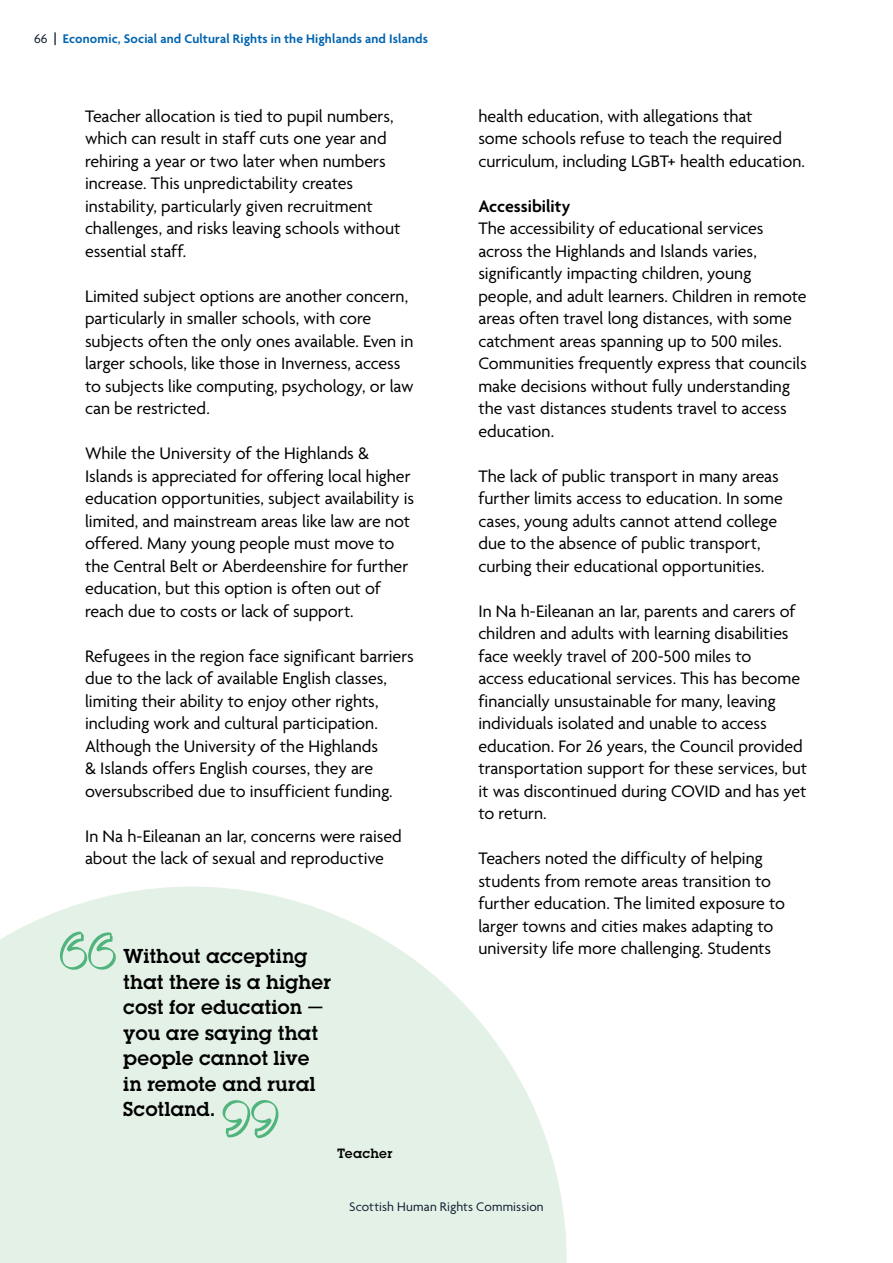
<style>
.page{position:relative;width:893px;height:1263px;background:#fff}
.page>*{position:absolute;margin:0;border:0;box-sizing:border-box;transform-origin:0 0}
.Body{font:18px/22.5px "Agenda";color:#000}
.t1{font:18px/25.5px "Lubalin Demi";letter-spacing:-.005em;color:#000}
.Body-2{font:600 18px "Agenda";color:#000}
.t2{font:600 13.5px "Agenda";letter-spacing:.015em;color:#0064b0}
.Body-3{font:13.5px "Agenda";letter-spacing:.01em;color:#121e32}
.Quotee{font:12px "Lubalin Demi";letter-spacing:.01em;color:#000}
.s1{font-weight:400;color:#121e32}
.s2{color:#121e32}
</style>
<div class="page">
<svg style="left:0;top:887px;width:567px;height:376px;fill:#e4f1e7"></svg>
<svg style="left:58px;top:931px;width:59px;height:40px;background:#badfc9"></svg>
<svg style="left:221px;top:1099px;width:59px;height:39px;background:#b9dfc8"></svg>
<p class="t2" style="left:34px;top:32px;width:395px"><span class="s1">66</span> <span class="s2">|</span> Economic, Social and Cultural Rights in the Highlands and Islands</p>
<p class="Body" style="left:85px;top:106px;width:317px">Teacher allocation is tied to pupil numbers, which can result in staff cuts one year and rehiring a year or two later when numbers increase. This unpredictability creates instability, particularly given recruitment challenges, and risks leaving schools without essential staff.</p>
<p class="Body" style="left:85px;top:286px;width:330px">Limited subject options are another concern, particularly in smaller schools, with core subjects often the only ones available. Even in larger schools, like those in Inverness, access to subjects like computing, psychology, or law can be restricted.</p>
<p class="Body" style="left:85px;top:443px;width:331px">While the University of the Highlands &amp; Islands is appreciated for offering local higher education opportunities, subject availability is limited, and mainstream areas like law are not offered. Many young people must move to the Central Belt or Aberdeenshire for further education, but this option is often out of reach due to costs or lack of support.</p>
<p class="Body" style="left:85px;top:646px;width:330px">Refugees in the region face significant barriers due to the lack of available English classes, limiting their ability to enjoy other rights, including work and cultural participation.<br>Although the University of the Highlands<br>&amp; Islands offers English courses, they are oversubscribed due to insufficient funding.</p>
<p class="Body" style="left:85px;top:826px;width:318px">In Na h-Eileanan an Iar, concerns were raised about the lack of sexual and reproductive</p>
<p class="Body" style="left:478px;top:106px;width:328px">health education, with allegations that<br>some schools refuse to teach the required curriculum, including LGBT+ health education.</p>
<p class="Body-2" style="left:478px;top:196px;width:93px">Accessibility</p>
<p class="Body" style="left:478px;top:218px;width:330px">The accessibility of educational services across the Highlands and Islands varies, significantly impacting children, young people, and adult learners. Children in remote areas often travel long distances, with some catchment areas spanning up to 500 miles.<br>Communities frequently express that councils make decisions without fully understanding the vast distances students travel to access education.</p>
<p class="Body" style="left:478px;top:466px;width:306px">The lack of public transport in many areas further limits access to education. In some cases, young adults cannot attend college due to the absence of public transport, curbing their educational opportunities.</p>
<p class="Body" style="left:478px;top:601px;width:330px">In Na h-Eileanan an Iar, parents and carers of children and adults with learning disabilities face weekly travel of 200-500 miles to<br>access educational services. This has become financially unsustainable for many, leaving individuals isolated and unable to access education. For 26 years, the Council provided transportation support for these services, but it was discontinued during COVID and has yet to return.</p>
<p class="Body" style="left:478px;top:848px;width:308px">Teachers noted the difficulty of helping students from remote areas transition to further education. The limited exposure to larger towns and cities makes adapting to</p>
<p class="t1" style="left:123px;top:944px;width:186px">Without accepting</p>
<p class="Body" style="left:478px;top:938px;width:294px">university life more challenging. Students</p>
<p class="t1" style="left:123px;top:969px;width:209px">that there is a higher cost for education — you are saying that people cannot live in remote and rural<br>Scotland.</p>
<p class="Quotee" style="left:337px;top:1145px;width:57px">Teacher</p>
<p class="Body-3" style="left:349px;top:1200px;width:196px">Scottish Human Rights Commission</p>
</div>
